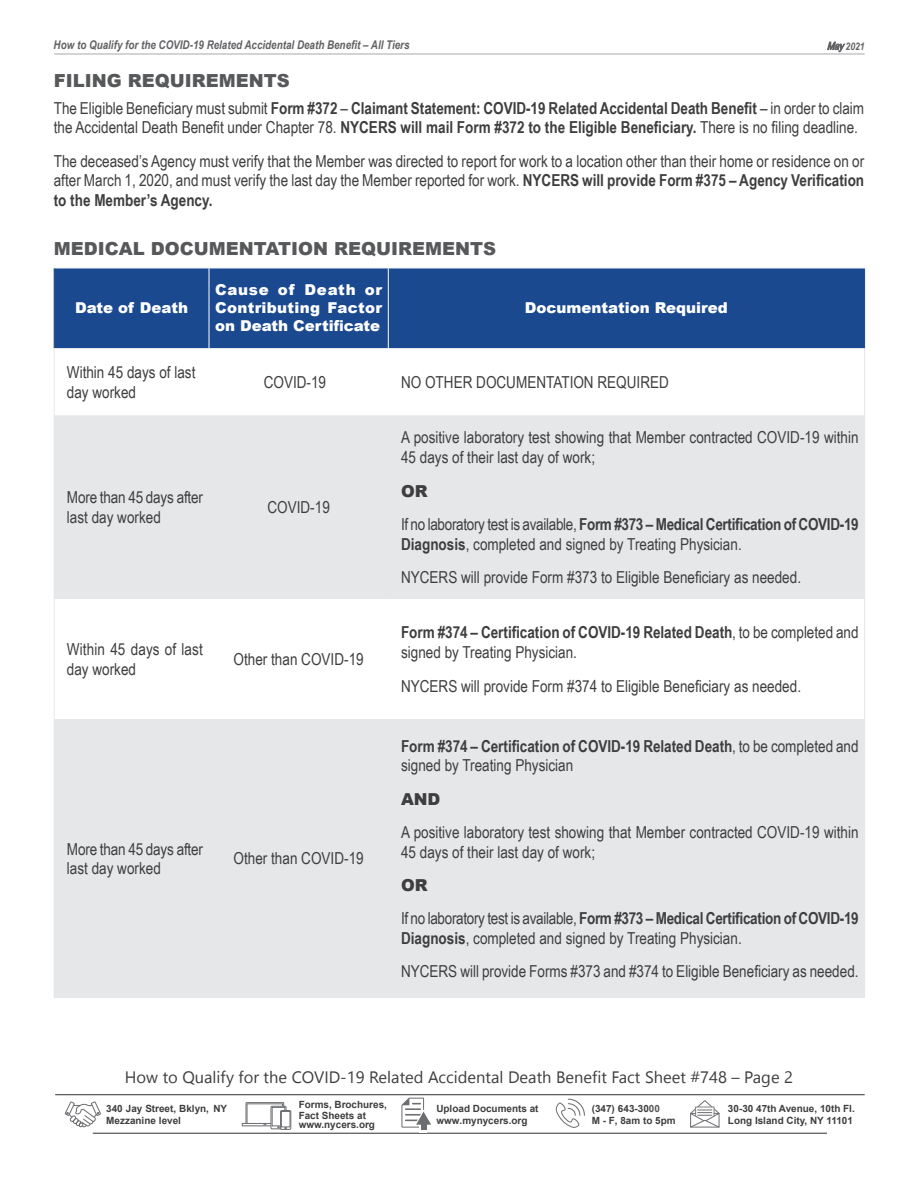
<style>
.page{position:relative;width:918px;height:1188px;background:#fff}
.page>*{position:absolute;margin:0;border:0;box-sizing:border-box;transform-origin:0 0}
.Headings{font:900 18px "Arial";color:#57585a}
.t1{font:16.5px/19.8px "Arial Narrow";color:#3e3e3f}
.t2{font:700 16.5px/19.8px "Arial Narrow";color:#3e3e3f}
.t3{font:16.5px "Nirmala UI";color:#3e3e3f}
.t4{font:900 16.5px "Arial";color:#3e3e3f}
.t5{font:900 15px/18px "Arial";color:#fff;text-align:justify}
.t6{font:italic 700 12px "Arial Narrow";color:#636366}
.t7{font:italic 700 10.5px "Arial Narrow";color:#636366}
.t8{font:700 9.9px/11.9px "Arial";color:#3e3e3f}
.s1{font-weight:400}
.s2{font-weight:700}
.s3{color:#57585a}
</style>
<div class="page">
<svg style="left:65px;top:1101px;width:36px;height:27px"></svg>
<hr style="left:93px;top:1133px;width:734px;height:1px;background:#3e3e3f">
<hr style="left:55px;top:1094px;width:810px;height:1px;background:#3e3e3f">
<svg style="left:690px;top:1101px;width:30px;height:27px"></svg>
<svg style="left:401px;top:1098px;width:30px;height:32px"></svg>
<svg style="left:555px;top:1098px;width:30px;height:30px"></svg>
<div style="left:246px;top:1102px;width:38px;height:23px;border:1px solid #6c6d70"></div>
<div style="left:247px;top:1104px;width:36px;height:20px;border:1px solid #6c6d70"></div>
<div style="left:242px;top:1123px;width:46px;height:3px;border:1px solid #6c6d70"></div>
<div style="left:271px;top:1106px;width:15px;height:23px;border:1px solid #6c6d70"></div>
<div style="left:272px;top:1107px;width:13px;height:19px;background:#fff"></div>
<div style="left:272px;top:1107px;width:13px;height:19px;border:1px solid #6c6d70"></div>
<div style="left:280px;top:1110px;width:11px;height:20px;border:1px solid #6c6d70"></div>
<div style="left:281px;top:1111px;width:9px;height:16px;background:#fff"></div>
<div style="left:281px;top:1111px;width:9px;height:16px;border:1px solid #6c6d70"></div>
<hr style="left:54px;top:54px;width:810px;height:1px;background:#a8a9ad">
<div style="left:55px;top:269px;width:809px;height:79px;background:#1a4990"></div>
<svg style="left:55px;top:417px;width:809px;height:580px;fill:#e6e7e9"></svg>
<hr style="left:54px;top:348px;width:1px;height:68px;background:#e6e7e9">
<hr style="left:54px;top:416px;width:1px;height:183px;background:#e6e7e9">
<hr style="left:54px;top:599px;width:1px;height:120px;background:#e6e7e9">
<hr style="left:54px;top:719px;width:1px;height:278px;background:#e6e7e9">
<hr style="left:55px;top:416px;width:154px;height:1px;background:#e6e7e9">
<hr style="left:55px;top:598px;width:154px;height:1px;background:#e6e7e9">
<hr style="left:55px;top:719px;width:154px;height:1px;background:#e6e7e9">
<hr style="left:54px;top:997px;width:155px;height:1px;background:#e6e7e9">
<hr style="left:864px;top:348px;width:1px;height:68px;background:#e6e7e9">
<hr style="left:864px;top:416px;width:1px;height:183px;background:#e6e7e9">
<hr style="left:864px;top:599px;width:1px;height:120px;background:#e6e7e9">
<hr style="left:864px;top:719px;width:1px;height:278px;background:#e6e7e9">
<hr style="left:388px;top:416px;width:476px;height:1px;background:#e6e7e9">
<hr style="left:388px;top:598px;width:476px;height:1px;background:#e6e7e9">
<hr style="left:388px;top:719px;width:476px;height:1px;background:#e6e7e9">
<hr style="left:388px;top:997px;width:477px;height:1px;background:#e6e7e9">
<hr style="left:388px;top:268px;width:1px;height:80px;background:#fff">
<hr style="left:864px;top:268px;width:1px;height:80px;background:#1a4990">
<hr style="left:388px;top:268px;width:477px;height:1px;background:#fff">
<hr style="left:209px;top:268px;width:1px;height:80px;background:#fff">
<hr style="left:54px;top:268px;width:1px;height:80px;background:#1a4990">
<hr style="left:209px;top:416px;width:179px;height:1px;background:#e6e7e9">
<hr style="left:209px;top:598px;width:179px;height:1px;background:#e6e7e9">
<hr style="left:209px;top:719px;width:179px;height:1px;background:#e6e7e9">
<hr style="left:209px;top:997px;width:179px;height:1px;background:#e6e7e9">
<p class="t6" style="left:54px;top:36px;width:357px">How to Qualify for the COVID-19 Related Accidental Death Benefit – All Tiers</p>
<p class="t7" style="left:827px;top:38px;width:39px"><span class="s1">May</span>2021</p>
<p class="Headings" style="left:54px;top:67px;width:237px">FILING REQUIREMENTS</p>
<p class="t1" style="left:54px;top:97px;width:812px">The Eligible Beneficiary must submit <span class="s2">Form #372</span> – <span class="s2">Claimant Statement: COVID-19 Related Accidental Death Benefit</span> – in order to claim the Accidental Death Benefit under Chapter 78. <span class="s2">NYCERS will mail Form #372 to the Eligible Beneficiary.</span> There is no filing deadline.</p>
<p class="t1" style="left:54px;top:150px;width:812px;text-align:justify">The deceased’s Agency must verify that the Member was directed to report for work to a location other than their home or residence on or after March 1, 2020, and must verify the last day the Member reported for work. <span class="s2">NYCERS will provide Form #375 – Agency Verification to the Member’s Agency.</span></p>
<p class="Headings" style="left:54px;top:235px;width:444px">MEDICAL DOCUMENTATION REQUIREMENTS</p>
<p class="t5" style="left:75px;top:299px;width:114px">Date of Death</p>
<p class="t5" style="left:215px;top:281px;width:169px">Cause of Death or Contributing Factor on Death Certificate</p>
<p class="t5" style="left:525px;top:299px;width:204px">Documentation Required</p>
<p class="t1" style="left:67px;top:362px;width:130px">Within 45 days of last day worked</p>
<p class="t1" style="left:264px;top:372px;width:64px">COVID-19</p>
<p class="t1" style="left:401px;top:372px;width:269px">NO OTHER DOCUMENTATION REQUIRED</p>
<p class="t1" style="left:67px;top:487px;width:138px">More than 45 days after last day worked</p>
<p class="t1" style="left:267px;top:497px;width:64px">COVID-19</p>
<p class="t1" style="left:67px;top:639px;width:138px">Within 45 days of last day worked</p>
<p class="t1" style="left:234px;top:649px;width:132px">Other than COVID-19</p>
<p class="t1" style="left:67px;top:838px;width:138px">More than 45 days after last day worked</p>
<p class="t1" style="left:234px;top:848px;width:132px">Other than COVID-19</p>
<p class="t1" style="left:401px;top:427px;width:459px">A positive laboratory test showing that Member contracted COVID-19 within<br>45 days of their last day of work;</p>
<p class="t4" style="left:401px;top:479px;width:28px">OR</p>
<p class="t1" style="left:401px;top:513px;width:459px">If no laboratory test is available, <span class="s2">Form #373 – Medical Certification of COVID-19<br>Diagnosis</span>, completed and signed by Treating Physician.</p>
<p class="t1" style="left:401px;top:567px;width:402px">NYCERS will provide Form #373 to Eligible Beneficiary as needed.</p>
<p class="t2" style="left:401px;top:622px;width:459px">Form #374 – Certification of COVID-19 Related Death<span class="s1">, to be completed and signed by Treating Physician.</span></p>
<p class="t1" style="left:401px;top:675px;width:402px">NYCERS will provide Form #374 to Eligible Beneficiary as needed.</p>
<p class="t2" style="left:401px;top:735px;width:459px">Form #374 – Certification of COVID-19 Related Death<span class="s1">, to be completed and signed by Treating Physician</span></p>
<p class="t4" style="left:401px;top:787px;width:41px">AND</p>
<p class="t1" style="left:401px;top:822px;width:459px">A positive laboratory test showing that Member contracted COVID-19 within<br>45 days of their last day of work;</p>
<p class="t4" style="left:401px;top:873px;width:28px">OR</p>
<p class="t1" style="left:401px;top:908px;width:459px">If no laboratory test is available, <span class="s2">Form #373 – Medical Certification of COVID-19<br>Diagnosis</span>, completed and signed by Treating Physician.</p>
<p class="t1" style="left:401px;top:961px;width:459px">NYCERS will provide Forms #373 and #374 to Eligible Beneficiary as needed.</p>
<p class="t3" style="left:125px;top:1064px;width:670px">How to Qualify for the COVID-19 Related Accidental Death Benefit Fact Sheet #748 – Page 2</p>
<p class="t8" style="left:299px;top:1100px;width:90px;line-height:10.6px">Forms, Brochures,<br>Fact Sheets at</p>
<p class="t8" style="left:106px;top:1103px;width:122px">340 Jay Street, Bklyn, NY<br>Mezzanine level</p>
<p class="t8" style="left:728px;top:1103px;width:128px">30-30 47th Avenue, 10th Fl.<br>Long Island City, NY 11101</p>
<p class="t8" style="left:436px;top:1103px;width:104px">Upload Documents at www.mynycers.org</p>
<p class="t8" style="left:592px;top:1103px;width:85px">(347) 643-30<span class="s3">00<br></span>M - F, 8am to 5pm</p>
<p class="t8" style="left:299px;top:1119px;width:78px">www.nycers.org</p>
</div>
